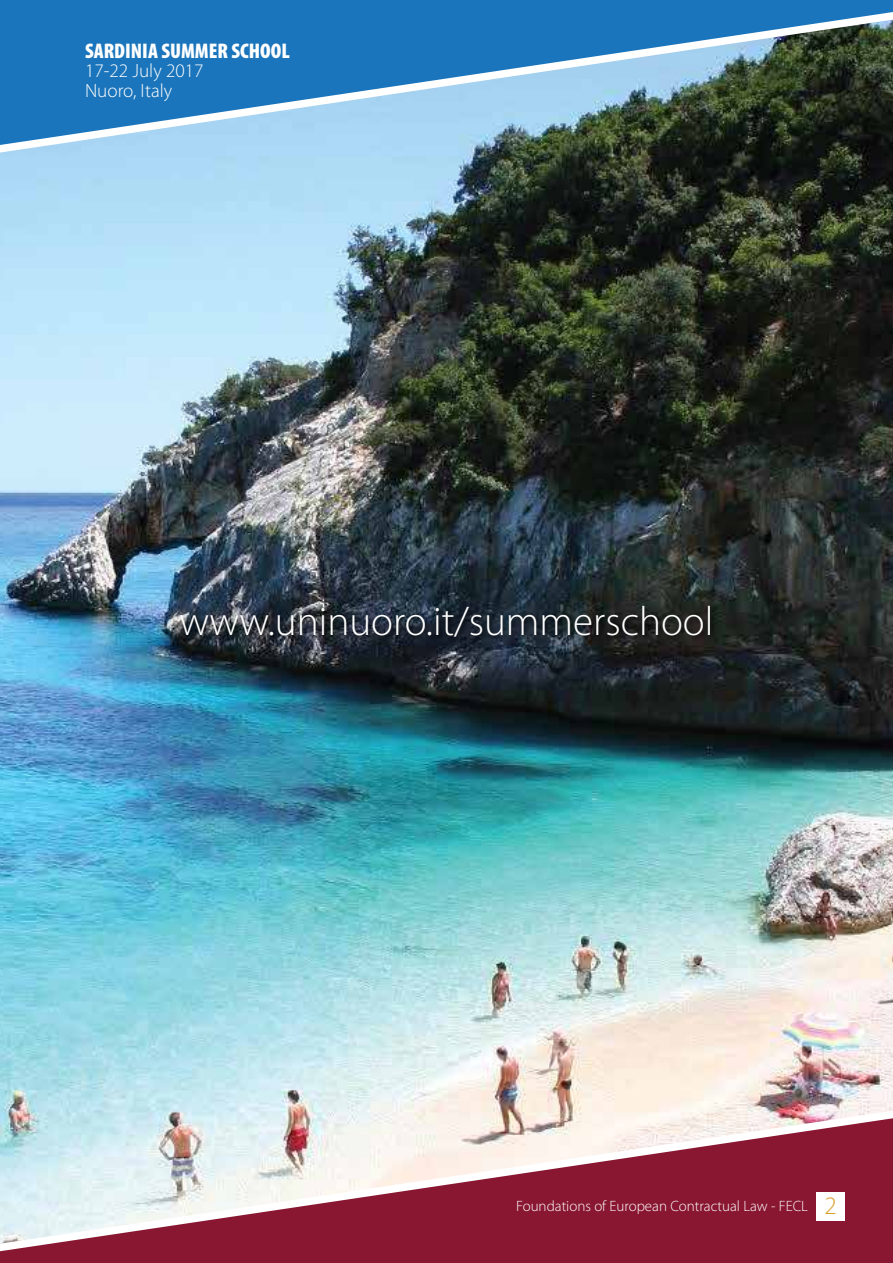
<style>
.page{position:relative;width:893px;height:1263px;background:#fff}
.page>*{position:absolute;margin:0;border:0;box-sizing:border-box;transform-origin:0 0}
.t1{font:300 41.1px "Myriad Pro";color:#fff}
.t2{font:900 condensed 21.3px "Myriad Pro";color:#fff}
.t3{font:300 19.2px/19.2px "Myriad Pro";color:#fff}
.t4{font:300 15px "Myriad Pro";color:#fff}
.s1{font-size:25.2px;color:#da9e29}
</style>
<div class="page">
<img style="left:0;top:166px;width:893px;height:933px">
<svg style="left:0;top:0;width:893px;height:166px;background:#4b83a8"></svg>
<svg style="left:0;top:1099px;width:893px;height:164px;background:#b98591"></svg>
<img style="left:175px;top:596px;width:547px;height:58px">
<div style="left:817px;top:1192px;width:28px;height:28px;background:#fff"></div>
<h2 class="t2" style="left:85px;top:37px;width:206px">SARDINIA SUMMER SCHOOL</h2>
<p class="t3" style="left:85px;top:61px;width:120px">17-22 July 2017<br>Nuoro, Italy</p>
<h1 class="t1" style="left:179px;top:596px;width:536px">www.uninuoro.it/summerschool</h1>
<p class="t4" style="left:516px;top:1197px;width:322px">Foundations of European Contractual Law - FECL <span class="s1">2</span></p>
</div>
